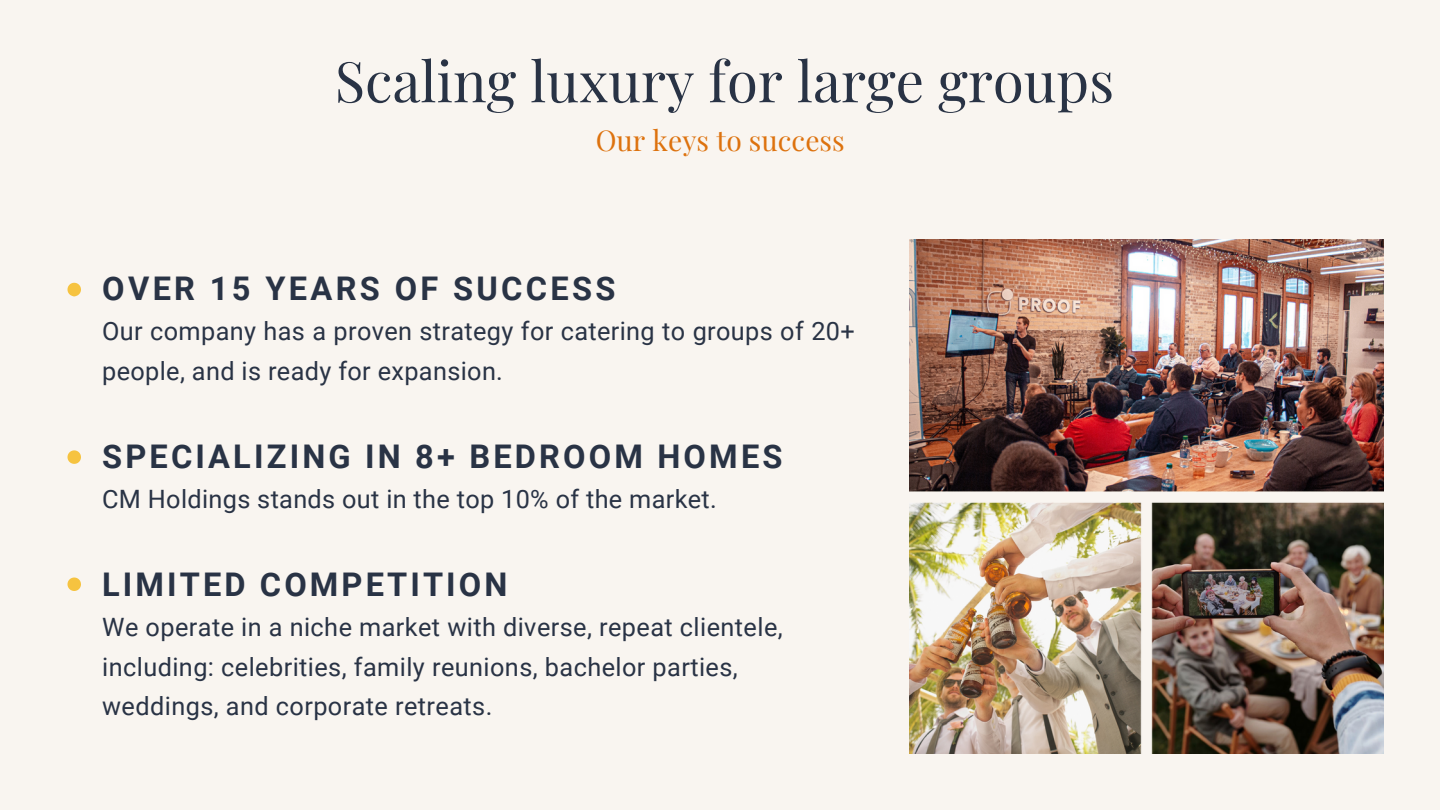
<style>
.page{position:relative;width:1440px;height:810px;background:#f9f5f0}
.page>*{position:absolute;margin:0;border:0;box-sizing:border-box;transform-origin:0 0}
.t1{font:56.25px "Playfair Display";color:#293345}
.t2{font:700 32.55px "Roboto";letter-spacing:.095em;color:#293345}
.t3{font:28.2px "Playfair Display";color:#dd720e}
.t4{font:25.35px/39.3px "Roboto";letter-spacing:.015em;color:#293345}
</style>
<div class="page">
<img style="left:909px;top:240px;width:475px;height:514px">
<svg style="left:68px;top:283px;width:13px;height:13px"></svg>
<svg style="left:68px;top:450px;width:13px;height:14px"></svg>
<svg style="left:68px;top:578px;width:13px;height:13px"></svg>
<p class="t1" style="left:335px;top:42px;width:781px">Scaling luxury for large groups</p>
<p class="t3" style="left:596px;top:121px;width:251px">Our keys to success</p>
<p class="t2" style="left:102px;top:270px;width:515px">OVER 15 YEARS OF SUCCESS</p>
<p class="t4" style="left:102px;top:312px;width:754px">Our company has a proven strategy for catering to groups of 20+ people, and is ready for expansion.</p>
<p class="t2" style="left:102px;top:437px;width:682px">SPECIALIZING IN 8+ BEDROOM HOMES</p>
<p class="t4" style="left:102px;top:479px;width:616px">CM Holdings stands out in the top 10% of the market.</p>
<p class="t2" style="left:102px;top:566px;width:407px">LIMITED COMPETITION</p>
<p class="t4" style="left:102px;top:608px;width:682px">We operate in a niche market with diverse, repeat clientele, including: celebrities, family reunions, bachelor parties, weddings, and corporate retreats.</p>
</div>
